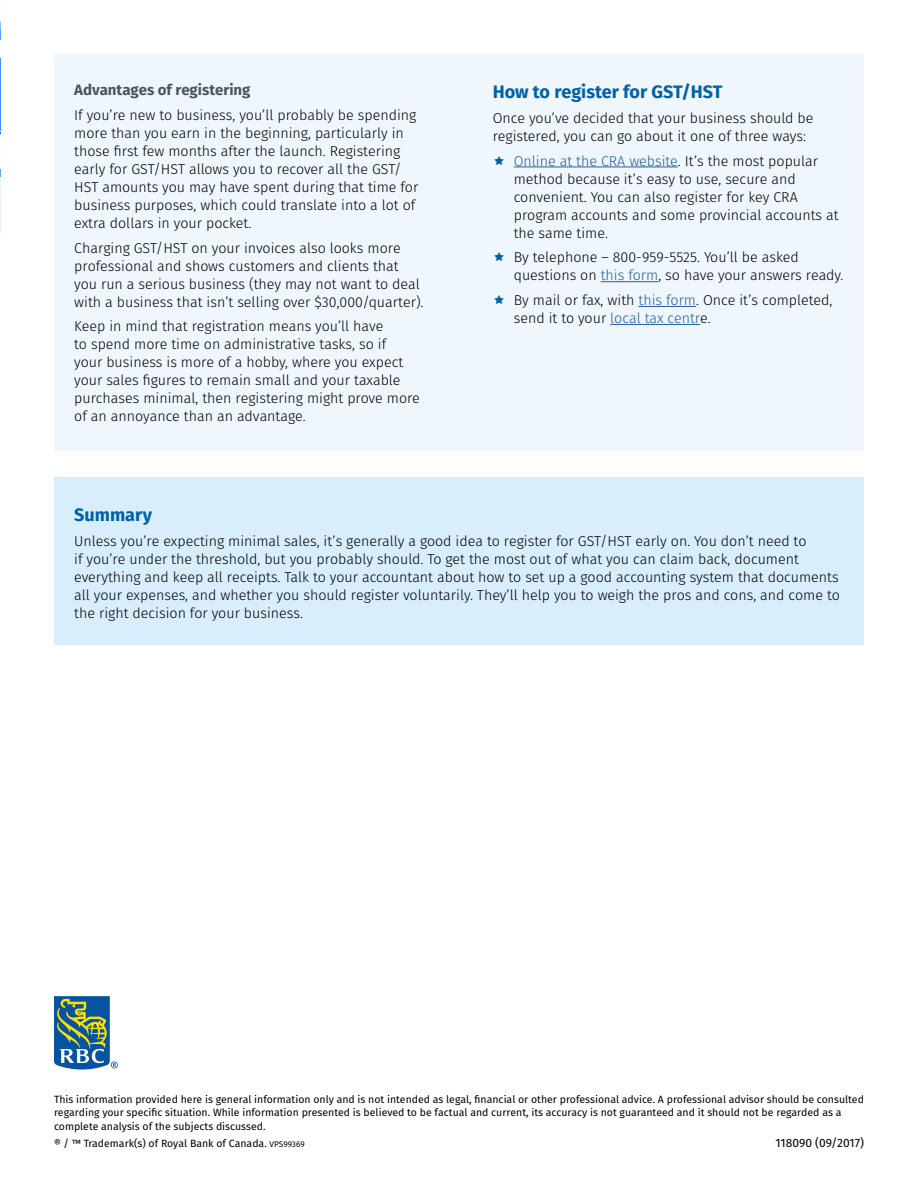
<style>
.page{position:relative;width:918px;height:1188px;background:#fff}
.page>*{position:absolute;margin:0;border:0;box-sizing:border-box;transform-origin:0 0}
.t1{font:700 18px "Fira Sans";color:#0060a9}
.t2{font:700 15px "Fira Sans";color:#4f545c}
.t3{font:300 14.25px/18px "Fira Sans";color:#000}
.t4{font:12px "Fira Sans";color:#000}
.t5{font:10.5px/13.5px "Fira Sans";color:#000}
.s1{color:#215e9e}
.s2{font-size:8.25px}
</style>
<div class="page">
<hr style="left:0;top:95px;width:1px;height:35px;background:#3e93ff">
<svg style="left:0;top:21px;width:1px;height:74px"></svg>
<div style="left:54px;top:54px;width:810px;height:396px;background:#eff6fc"></div>
<div style="left:54px;top:477px;width:810px;height:168px;background:#d8eefb"></div>
<hr style="left:514px;top:167px;width:164px;height:1px;background:#215e9e">
<hr style="left:601px;top:281px;width:57px;height:1px;background:#215e9e">
<hr style="left:638px;top:306px;width:58px;height:1px;background:#215e9e">
<hr style="left:610px;top:324px;width:90px;height:1px;background:#215e9e">
<svg style="left:54px;top:996px;width:64px;height:74px"></svg>
<p class="t2" style="left:74px;top:77px;width:178px">Advantages of registering</p>
<p class="t3" style="left:74px;top:106px;width:346px">If you’re new to business, you’ll probably be spending more than you earn in the beginning, particularly in those first few months after the launch. Registering early for GST/HST allows you to recover all the GST/ HST amounts you may have spent during that time for business purposes, which could translate into a lot of extra dollars in your pocket.</p>
<p class="t3" style="left:74px;top:239px;width:351px">Charging GST/HST on your invoices also looks more professional and shows customers and clients that you run a serious business (they may not want to deal with a business that isn’t selling over $30,000/quarter).</p>
<p class="t3" style="left:74px;top:317px;width:347px">Keep in mind that registration means you’ll have<br>to spend more time on administrative tasks, so if<br>your business is more of a hobby, where you expect your sales figures to remain small and your taxable purchases minimal, then registering might prove more of an annoyance than an advantage.</p>
<p class="t1" style="left:493px;top:77px;width:231px">How to register for GST/HST</p>
<p class="t3" style="left:493px;top:109px;width:322px">Once you’ve decided that your business should be registered, you can go about it one of three ways:</p>
<p class="t3" style="left:514px;top:151px;width:326px"><span class="s1">Online at the CRA website</span>. It’s the most popular method because it’s easy to use, secure and convenient. You can also register for key CRA program accounts and some provincial accounts at the same time.</p>
<p class="t3" style="left:514px;top:248px;width:331px">By telephone – 800-959-5525. You’ll be asked questions on <span class="s1">this form</span>, so have your answers ready.</p>
<p class="t3" style="left:514px;top:291px;width:320px">By mail or fax, with <span class="s1">this form</span>. Once it’s completed, send it to your <span class="s1">local tax centr</span>e.</p>
<p class="t1" style="left:74px;top:500px;width:79px">Summary</p>
<p class="t3" style="left:74px;top:532px;width:767px">Unless you’re expecting minimal sales, it’s generally a good idea to register for GST/HST early on. You don’t need to<br>if you’re under the threshold, but you probably should. To get the most out of what you can claim back, document everything and keep all receipts. Talk to your accountant about how to set up a good accounting system that documents all your expenses, and whether you should register voluntarily. They’ll help you to weigh the pros and cons, and come to the right decision for your business.</p>
<p class="t5" style="left:54px;top:1092px;width:811px">This information provided here is general information only and is not intended as legal, financial or other professional advice. A professional advisor should be consulted regarding your specific situation. While information presented is believed to be factual and current, its accuracy is not guaranteed and it should not be regarded as a complete analysis of the subjects discussed.</p>
<p class="t5" style="left:54px;top:1136px;width:252px">® / ™ Trademark(s) of Royal Bank of Canada. <span class="s2">VPS99369</span></p>
<p class="t4" style="left:775px;top:1134px;width:90px">118090 (09/2017)</p>
</div>
